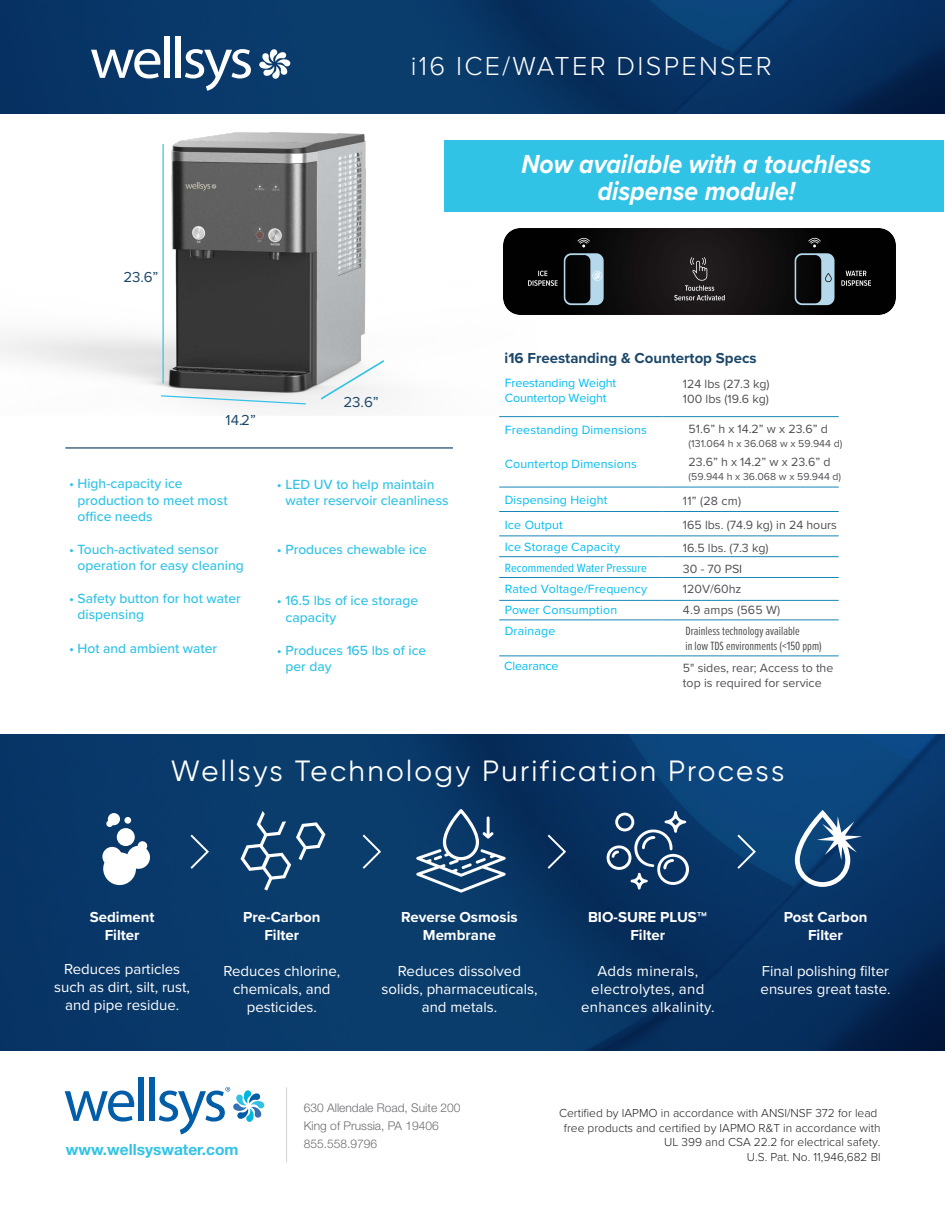
<style>
.page{position:relative;width:945px;height:1215px;background:#fff}
.page>*{position:absolute;margin:0;border:0;box-sizing:border-box;transform-origin:0 0}
.t1{font:29.25px "Gilroy";letter-spacing:.075em;color:#fff}
.t2{font:italic 700 27.15px/27.2px "Proxima Nova";color:#fff;text-align:center;scale:.91 1}
.t3{font:300 27px "Proxima Nova";letter-spacing:.085em;color:#fff}
.t4{font:700 15.45px "Helvetica Neue LT Std";color:#31c3e6}
.Filters{font:15px/18px "Proxima Nova";color:#fff;text-align:center}
.Filters-2{font:700 15px/18px "Proxima Nova";color:#fff;text-align:center}
.Filters-3{font:15px/18px "Proxima Nova";letter-spacing:.02em;color:#fff;text-align:center}
.t5{font:700 15px "Proxima Nova";color:#1c4768}
.t6{font:15px "Proxima Nova";color:#1c4768}
.Filters-4{font:500 13.8px/16.6px "Proxima Nova";color:#31c3e6}
.t7{font:12.45px/14.9px "Proxima Nova";color:#505154}
.t8{font:12.45px "Proxima Nova";letter-spacing:.015em;color:#01bdf2}
.t9{font:12.45px/14.7px "Proxima Nova Ex Cn";color:#505154}
.t10{font:12.45px/14.9px "Proxima Nova";letter-spacing:-.005em;color:#01bdf2}
.t11{font:12.45px "Proxima Nova Cond";color:#01bdf2}
.t12{font:300 12px/14.4px "Proxima Nova";color:#231f20;text-align:right}
.t13{font:300 12px/18px "Helvetica Neue LT Std";color:#6c6d70}
.t14{font:10.5px "Proxima Nova";color:#505154}
.s1{font-family:"Basic Sans";font-weight:400}
</style>
<div class="page">
<img style="left:0;top:132px;width:537px;height:286px">
<img style="left:1px;top:735px;width:944px;height:316px">
<svg style="left:65px;top:1091px;width:69px;height:31px"></svg>
<div style="left:138px;top:1077px;width:5px;height:44px;background:#015da7"></div>
<div style="left:149px;top:1077px;width:6px;height:44px;background:#015da7"></div>
<svg style="left:159px;top:1087px;width:105px;height:47px"></svg>
<hr style="left:286px;top:1087px;width:1px;height:75px;background:#d1d2d4">
<img style="left:0;top:0;width:945px;height:114px">
<svg style="left:91px;top:49px;width:69px;height:29px"></svg>
<div style="left:164px;top:37px;width:5px;height:41px;background:#fff"></div>
<div style="left:176px;top:37px;width:5px;height:41px;background:#fff"></div>
<svg style="left:185px;top:49px;width:66px;height:42px"></svg>
<svg style="left:259px;top:49px;width:31px;height:30px"></svg>
<hr style="left:499px;top:416px;width:163px;height:1px;background:#1886b6">
<hr style="left:662px;top:416px;width:177px;height:1px;background:#1886b6">
<hr style="left:499px;top:487px;width:163px;height:1px;background:#1886b6">
<hr style="left:662px;top:487px;width:177px;height:1px;background:#1886b6">
<hr style="left:499px;top:511px;width:163px;height:1px;background:#1886b6">
<hr style="left:662px;top:511px;width:177px;height:1px;background:#1886b6">
<hr style="left:499px;top:536px;width:163px;height:1px;background:#1886b6">
<hr style="left:662px;top:536px;width:177px;height:1px;background:#1886b6">
<hr style="left:499px;top:577px;width:163px;height:1px;background:#1886b6">
<hr style="left:662px;top:577px;width:177px;height:1px;background:#1886b6">
<hr style="left:499px;top:556px;width:163px;height:1px;background:#1886b6">
<hr style="left:662px;top:556px;width:177px;height:1px;background:#1886b6">
<hr style="left:162px;top:144px;width:2px;height:239px;background:#31c3e6">
<svg style="left:160px;top:387px;width:147px;height:26px"></svg>
<svg style="left:318px;top:339px;width:69px;height:79px"></svg>
<hr style="left:65px;top:447px;width:388px;height:2px;background:#1c4768">
<svg style="left:241px;top:811px;width:84px;height:80px;background:#2d5881"></svg>
<svg style="left:102px;top:841px;width:49px;height:44px"></svg>
<div style="left:117px;top:828px;width:18px;height:18px;background:#fff;border-radius:50%"></div>
<svg style="left:106px;top:813px;width:14px;height:14px"></svg>
<div style="left:124px;top:817px;width:7px;height:7px;background:#fff;border-radius:50%"></div>
<svg style="left:795px;top:810px;width:67px;height:77px"></svg>
<svg style="left:188px;top:832px;width:22px;height:39px"></svg>
<svg style="left:361px;top:832px;width:22px;height:39px"></svg>
<svg style="left:546px;top:832px;width:22px;height:39px"></svg>
<svg style="left:735px;top:832px;width:22px;height:39px"></svg>
<svg style="left:416px;top:809px;width:90px;height:84px;background:#375e84"></svg>
<svg style="left:607px;top:811px;width:82px;height:79px;background:#355880"></svg>
<hr style="left:499px;top:620px;width:163px;height:1px;background:#1886b6">
<hr style="left:662px;top:620px;width:177px;height:1px;background:#1886b6">
<hr style="left:499px;top:600px;width:163px;height:1px;background:#1886b6">
<hr style="left:662px;top:600px;width:177px;height:1px;background:#1886b6">
<hr style="left:499px;top:656px;width:163px;height:1px;background:#1886b6">
<hr style="left:662px;top:656px;width:177px;height:1px;background:#1886b6">
<img style="left:503px;top:223px;width:393px;height:97px">
<div style="left:445px;top:141px;width:499px;height:71px;background:#31c3e6"></div>
<p class="t3" style="left:411px;top:46px;width:362px">i16 ICE/WATER DISPENSER</p>
<p class="t6" style="left:124px;top:265px;width:36px">23.6”</p>
<p class="t6" style="left:226px;top:408px;width:32px">14.2”</p>
<p class="Filters-4" style="left:78px;top:475px;width:152px;text-indent:-9px">• High-capacity ice production to meet most office needs</p>
<p class="Filters-4" style="left:78px;top:541px;width:168px;line-height:16.2px;text-indent:-9px">• Touch-activated sensor operation for easy cleaning</p>
<p class="Filters-4" style="left:78px;top:590px;width:165px;line-height:16.2px;text-indent:-9px">• Safety button for hot water dispensing</p>
<p class="Filters-4" style="left:69px;top:639px;width:150px">• Hot and ambient water</p>
<p class="t6" style="left:343px;top:391px;width:37px">23.6”</p>
<p class="Filters-4" style="left:285px;top:476px;width:165px;line-height:15.8px;text-indent:-9px">• LED UV to help maintain water reservoir cleanliness</p>
<p class="Filters-4" style="left:277px;top:541px;width:152px">• Produces chewable ice</p>
<p class="Filters-4" style="left:285px;top:592px;width:134px;text-indent:-9px">• 16.5 lbs of ice storage capacity</p>
<p class="Filters-4" style="left:285px;top:641px;width:142px;text-indent:-9px">• Produces 165 lbs of ice per day</p>
<h2 class="t2" style="left:521px;top:150px;width:386px">Now available with a touchless dispense module!</h2>
<p class="t5" style="left:505px;top:347px;width:253px">i16 Freestanding &amp; Countertop Specs</p>
<p class="t10" style="left:505px;top:375px;width:113px">Freestanding Weight<br>Countertop Weight</p>
<p class="t7" style="left:683px;top:376px;width:88px">124 lbs (27.3 kg)<br>100 lbs (19.6 kg)</p>
<p class="t8" style="left:505px;top:420px;width:144px">Freestanding Dimensions</p>
<p class="t7" style="left:689px;top:421px;width:141px">51.6” h x 14.2” w x 23.6” d</p>
<p class="t14" style="left:689px;top:435px;width:155px">(131.064 h x 36.068 w x 59.944 d)</p>
<p class="t7" style="left:689px;top:454px;width:143px">23.6” h x 14.2” w x 23.6” d</p>
<p class="t14" style="left:689px;top:468px;width:154px">(59.944 h x 36.068 w x 59.944 d)</p>
<p class="t8" style="left:505px;top:454px;width:134px">Countertop Dimensions</p>
<p class="t8" style="left:505px;top:491px;width:104px">Dispensing Height</p>
<p class="t7" style="left:683px;top:493px;width:60px">11” (28 cm)</p>
<p class="t8" style="left:505px;top:515px;width:60px">Ice Output</p>
<p class="t7" style="left:683px;top:517px;width:156px">165 lbs. (74.9 kg) in 24 hours</p>
<p class="t8" style="left:505px;top:538px;width:117px">Ice Storage Capacity</p>
<p class="t7" style="left:683px;top:540px;width:87px">16.5 lbs. (7.3 kg)</p>
<p class="t11" style="left:505px;top:559px;width:144px">Recommended Water Pressure</p>
<p class="t7" style="left:683px;top:561px;width:61px">30 - 70 PSI</p>
<p class="t8" style="left:505px;top:580px;width:144px">Rated Voltage/Frequency</p>
<p class="t7" style="left:683px;top:581px;width:60px">120V/60hz</p>
<p class="t8" style="left:505px;top:600px;width:114px">Power Consumption</p>
<p class="t7" style="left:683px;top:602px;width:99px">4.9 amps (565 W)</p>
<p class="t8" style="left:505px;top:621px;width:52px">Drainage</p>
<p class="t7" style="left:683px;top:660px;width:152px">5" sides, rear; Access to the top is required for service</p>
<p class="t9" style="left:685px;top:623px;width:138px">Drainless technology available<br>in low TDS environments (&lt;150 ppm)</p>
<p class="t10" style="left:504px;top:658px;width:56px">Clearance</p>
<p class="t1" style="left:171px;top:753px;width:615px">Wellsys Technology Purification Process</p>
<p class="Filters-2" style="left:90px;top:908px;width:66px">Sediment</p>
<p class="Filters-2" style="left:105px;top:926px;width:36px">Filter</p>
<p class="Filters" style="left:54px;top:960px;width:137px">Reduces particles such as dirt, silt, rust, and pipe residue.</p>
<p class="Filters-2" style="left:243px;top:908px;width:79px">Pre-Carbon</p>
<p class="Filters-2" style="left:264px;top:926px;width:36px">Filter</p>
<p class="Filters" style="left:223px;top:961px;width:118px">Reduces chlorine, chemicals, and pesticides.</p>
<p class="Filters-2" style="left:401px;top:908px;width:118px">Reverse Osmosis<br>Membrane</p>
<p class="Filters" style="left:381px;top:961px;width:158px">Reduces dissolved solids, pharmaceuticals, and metals.</p>
<p class="Filters-2" style="left:588px;top:908px;width:121px">BIO-SURE PLUS<span class="s1">™<br></span>Filter</p>
<p class="Filters-3" style="left:581px;top:961px;width:135px">Adds minerals, electrolytes, and enhances alkalinity.</p>
<p class="Filters-2" style="left:784px;top:908px;width:85px">Post Carbon</p>
<p class="Filters-2" style="left:808px;top:926px;width:36px">Filter</p>
<p class="Filters" style="left:761px;top:961px;width:131px;text-align:left">Final polishing filter ensures great taste.</p>
<p class="t4" style="left:66px;top:1140px;width:174px">www.wellsyswater.com</p>
<p class="t13" style="left:304px;top:1099px;width:158px">630 Allendale Road, Suite 200<br>King of Prussia, PA 19406</p>
<p class="t13" style="left:304px;top:1135px;width:75px">855.558.9796</p>
<p class="t12" style="left:559px;top:1105px;width:323px">Certified by IAPMO in accordance with ANSI/NSF 372 for lead free products and certified by IAPMO R&amp;T in accordance with UL 399 and CSA 22.2 for electrical safety.<br>U.S. Pat. No. 11,946,682 Bl</p>
</div>
